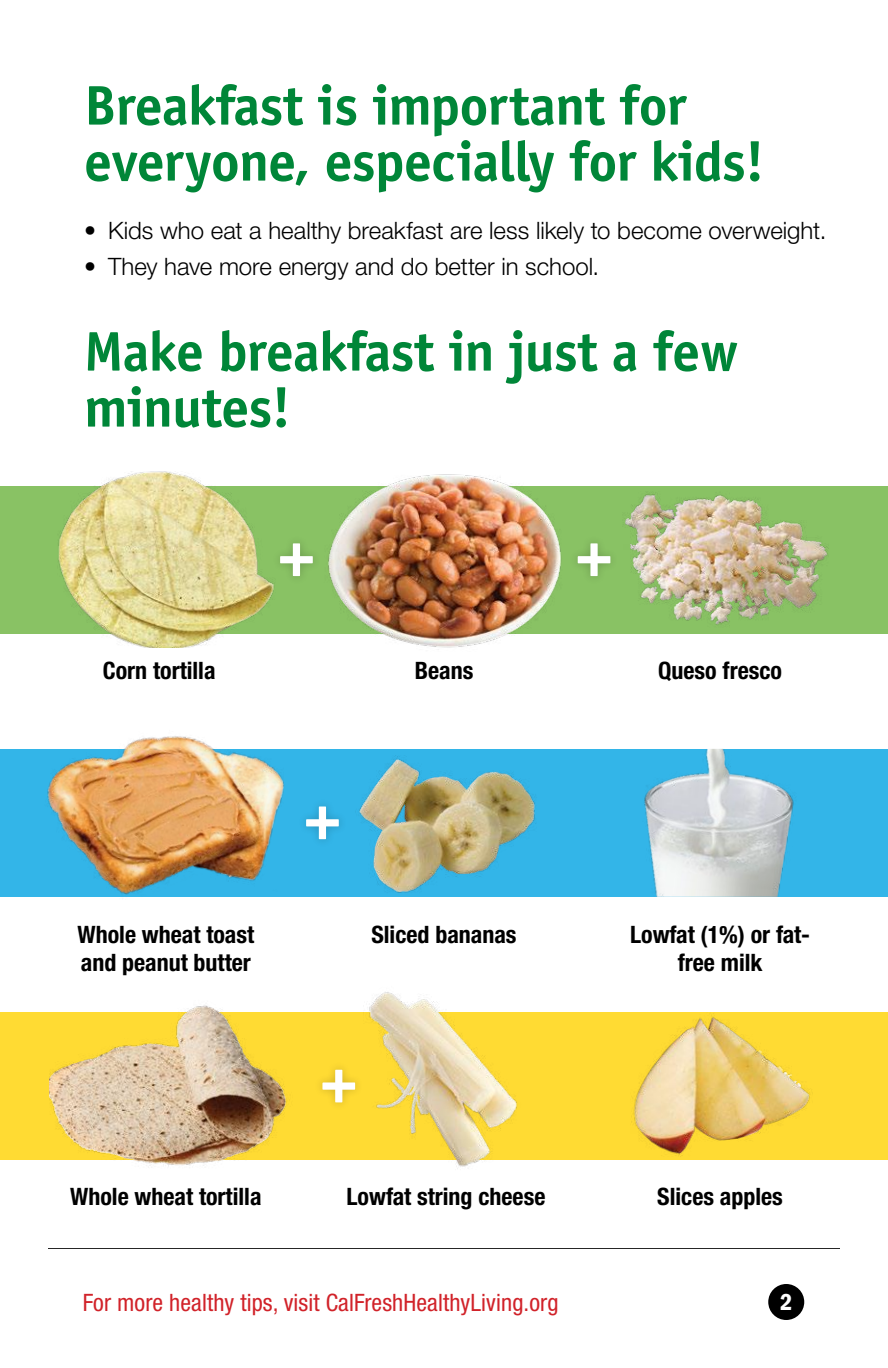
<style>
.page{position:relative;width:888px;height:1368px;background:#fff}
.page>*{position:absolute;margin:0;border:0;box-sizing:border-box;transform-origin:0 0}
.t1{font:56px/56px "Officina Sans Bold A";letter-spacing:-.015em;color:#008638}
.t2{font:700 condensed 24px/28px "Helvetica Neue";color:#000}
.t3{font:300 24px "Helvetica Neue";color:#000}
.t4{font:condensed 24px "Helvetica Neue";letter-spacing:.005em;color:#d12229}
.t5{font:600 condensed 24px "Franklin Gothic";color:#fff}
</style>
<div class="page">
<hr style="left:48px;top:1248px;width:792px;height:1px;background:#000">
<div style="left:0;top:486px;width:888px;height:148px;background:#89c264"></div>
<div style="left:0;top:749px;width:888px;height:148px;background:#33b5e8"></div>
<div style="left:0;top:1012px;width:888px;height:148px;background:#ffdb33"></div>
<svg style="left:578px;top:543px;width:31px;height:33px"></svg>
<svg style="left:280px;top:543px;width:33px;height:33px"></svg>
<svg style="left:306px;top:807px;width:33px;height:32px"></svg>
<svg style="left:322px;top:1070px;width:33px;height:32px"></svg>
<div style="left:768px;top:1284px;width:36px;height:36px;background:#000;border-radius:50%"></div>
<img style="left:58px;top:472px;width:216px;height:176px">
<img style="left:328px;top:474px;width:234px;height:174px">
<img style="left:609px;top:494px;width:220px;height:131px">
<img style="left:47px;top:736px;width:237px;height:159px">
<img style="left:359px;top:755px;width:177px;height:138px">
<img style="left:644px;top:749px;width:150px;height:148px">
<img style="left:49px;top:1005px;width:238px;height:162px">
<img style="left:369px;top:992px;width:148px;height:177px">
<img style="left:631px;top:1013px;width:179px;height:144px">
<h1 class="t1" style="left:84px;top:77px;width:682px">Breakfast is important for everyone, especially for kids!</h1>
<p class="t3" style="left:84px;top:215px;width:744px">• Kids who eat a healthy breakfast are less likely to become overweight.</p>
<p class="t3" style="left:84px;top:251px;width:517px">• They have more energy and do better in school.</p>
<h1 class="t1" style="left:84px;top:323px;width:655px">Make breakfast in just a few minutes!</h1>
<p class="t2" style="left:103px;top:656px;width:114px">Corn tortilla</p>
<p class="t2" style="left:415px;top:656px;width:60px">Beans</p>
<p class="t2" style="left:658px;top:656px;width:125px">Queso fresco</p>
<p class="t2" style="left:78px;top:920px;width:178px">Whole wheat toast and peanut butter</p>
<p class="t2" style="left:371px;top:920px;width:147px">Sliced bananas</p>
<p class="t2" style="left:630px;top:920px;width:182px;text-align:center">Lowfat (1%) or fat&shy;free milk</p>
<p class="t2" style="left:70px;top:1182px;width:193px">Whole wheat tortilla</p>
<p class="t2" style="left:347px;top:1182px;width:200px">Lowfat string cheese</p>
<p class="t2" style="left:657px;top:1182px;width:127px">Slices apples</p>
<p class="t4" style="left:83px;top:1289px;width:477px">For more healthy tips, visit CalFreshHealthyLiving.org</p>
<p class="t5" style="left:780px;top:1288px;width:14px">2</p>
</div>
